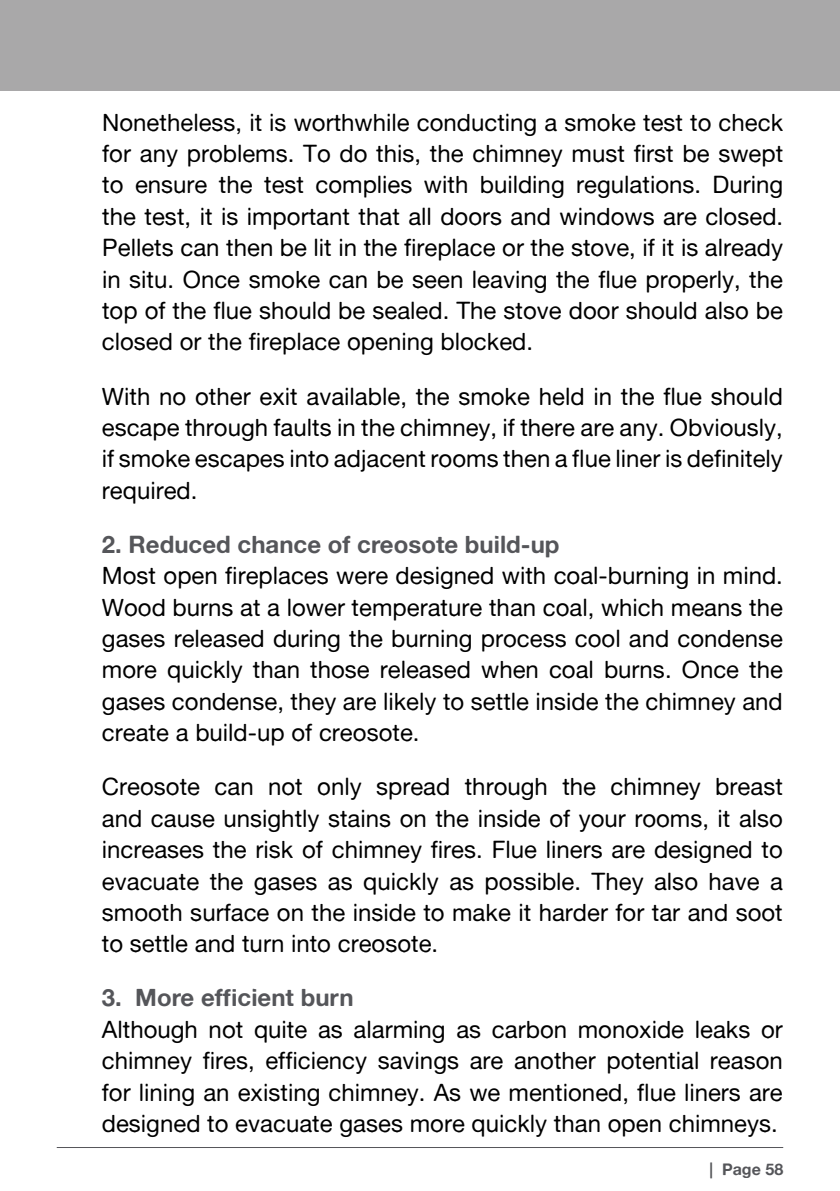
<style>
.page{position:relative;width:840px;height:1191px;background:#fff}
.page>*{position:absolute;margin:0;border:0;box-sizing:border-box;transform-origin:0 0}
.t1{font:24px/31.4px "Alte Haas Grotesk";color:#000;text-align:justify}
.t2{font:24px "Alte Haas Grotesk Bold";color:#55565a}
.t3{font:16px "Alte Haas Grotesk Bold";color:#55565a}
</style>
<div class="page">
<div style="left:0;top:0;width:839px;height:91px;background:#a9a8a9"></div>
<hr style="left:57px;top:1147px;width:725px;height:1px;background:#55565a">
<p class="t1" style="left:102px;top:106px;width:682px">Nonetheless, it is worthwhile conducting a smoke test to check for any problems. To do this, the chimney must first be swept to ensure the test complies with building regulations. During the test, it is important that all doors and windows are closed.<br>Pellets can then be lit in the fireplace or the stove, if it is already in situ. Once smoke can be seen leaving the flue properly, the top of the flue should be sealed. The stove door should also be closed or the fireplace opening blocked.</p>
<p class="t1" style="left:102px;top:380px;width:682px">With no other exit available, the smoke held in the flue should escape through faults in the chimney, if there are any. Obviously, if smoke escapes into adjacent rooms then a flue liner is definitely required.</p>
<p class="t2" style="left:102px;top:529px;width:459px">2. Reduced chance of creosote build-up</p>
<p class="t1" style="left:102px;top:559px;width:682px">Most open fireplaces were designed with coal-burning in mind.<br>Wood burns at a lower temperature than coal, which means the gases released during the burning process cool and condense more quickly than those released when coal burns. Once the gases condense, they are likely to settle inside the chimney and create a build-up of creosote.</p>
<p class="t1" style="left:102px;top:770px;width:682px">Creosote can not only spread through the chimney breast and cause unsightly stains on the inside of your rooms, it also increases the risk of chimney fires. Flue liners are designed to evacuate the gases as quickly as possible. They also have a smooth surface on the inside to make it harder for tar and soot to settle and turn into creosote.</p>
<p class="t2" style="left:102px;top:983px;width:253px">3. More efficient burn</p>
<p class="t1" style="left:102px;top:1013px;width:682px">Although not quite as alarming as carbon monoxide leaks or chimney fires, efficiency savings are another potential reason for lining an existing chimney. As we mentioned, flue liners are designed to evacuate gases more quickly than open chimneys.</p>
<p class="t3" style="left:709px;top:1159px;width:75px">| Page 58</p>
</div>
